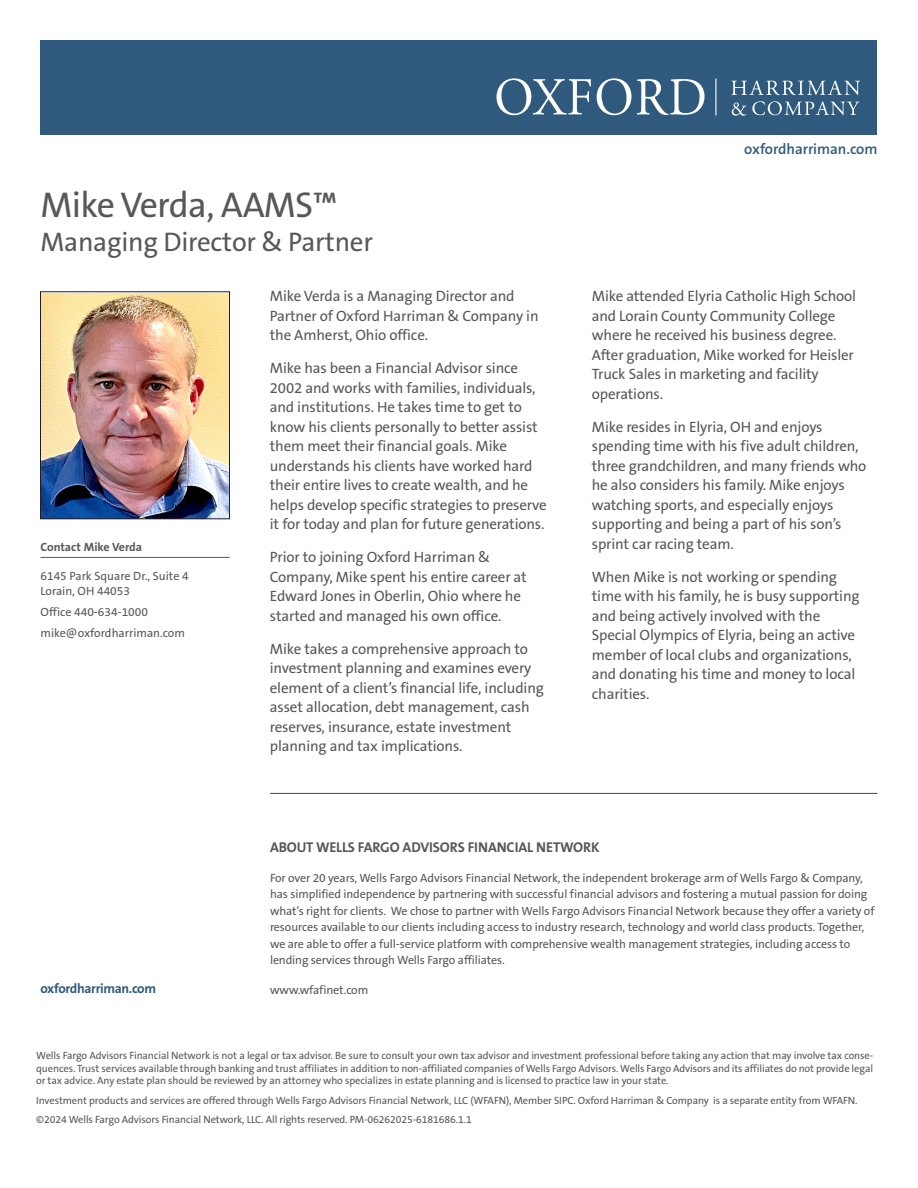
<style>
.page{position:relative;width:918px;height:1188px;background:#fff}
.page>*{position:absolute;margin:0;border:0;box-sizing:border-box;transform-origin:0 0}
.t1{font:36px "The Sans B5 Plain";letter-spacing:-.02em;color:#57585a}
.t2{font:27px "The Sans B5 Plain";letter-spacing:-.01em;color:#57585a}
.t3{font:15px/19.5px "The Sans B5 Plain";letter-spacing:-.01em;color:#57585a}
.t4{font:600 15px "The Sans B6";letter-spacing:-.005em;color:#305a7d}
.t5{font:700 14.25px "The Sans B7";letter-spacing:-.01em;color:#57585a}
.address_block{font:700 13.5px "The Sans B7";letter-spacing:-.025em;color:#305a7d}
.address_block-2{font:12px/16.5px "The Sans B5 Plain";letter-spacing:-.01em;color:#57585a}
.address_block-3{font:700 12px "The Sans B7";color:#57585a}
.t6{font:10.5px/12.6px "The Sans B5 Plain";letter-spacing:-.01em;color:#57585a;text-align:justify}
</style>
<div class="page">
<div style="left:40px;top:40px;width:838px;height:95px;background:#305a7d"></div>
<svg style="left:496px;top:78px;width:95px;height:37px"></svg>
<svg style="left:597px;top:78px;width:108px;height:37px"></svg>
<svg style="left:731px;top:80px;width:129px;height:15px"></svg>
<svg style="left:732px;top:101px;width:128px;height:15px"></svg>
<hr style="left:715px;top:79px;width:1px;height:36px;background:#fff">
<img style="left:42px;top:294px;width:186px;height:223px">
<div style="left:40px;top:292px;width:190px;height:227px;border:1px solid #231f20"></div>
<hr style="left:40px;top:557px;width:190px;height:1px;background:#57585a">
<hr style="left:270px;top:793px;width:608px;height:1px;background:#57585a">
<p class="t1" style="left:40px;top:187px;width:299px">Mike Verda, AAMS™</p>
<p class="t2" style="left:40px;top:228px;width:334px">Managing Director &amp; Partner</p>
<p class="address_block-3" style="left:40px;top:541px;width:103px">Contact Mike Verda</p>
<p class="address_block-2" style="left:40px;top:569px;width:150px;line-height:14.4px">6145 Park Square Dr., Suite 4<br>Lorain, OH 44053</p>
<p class="address_block-2" style="left:40px;top:604px;width:109px">Office 440-634-1000</p>
<p class="address_block-2" style="left:40px;top:625px;width:146px">mike@oxfordharriman.com</p>
<p class="t3" style="left:270px;top:287px;width:270px">Mike Verda is a Managing Director and<br>Partner of Oxford Harriman &amp; Company in the Amherst, Ohio office.</p>
<p class="t3" style="left:270px;top:359px;width:278px">Mike has been a Financial Advisor since 2002 and works with families, individuals, and institutions. He takes time to get to know his clients personally to better assist them meet their financial goals. Mike understands his clients have worked hard their entire lives to create wealth, and he helps develop specific strategies to preserve it for today and plan for future generations.</p>
<p class="t3" style="left:270px;top:548px;width:258px">Prior to joining Oxford Harriman &amp; Company, Mike spent his entire career at Edward Jones in Oberlin, Ohio where he started and managed his own office.</p>
<p class="t3" style="left:270px;top:640px;width:276px">Mike takes a comprehensive approach to investment planning and examines every element of a client’s financial life, including asset allocation, debt management, cash reserves, insurance, estate investment planning and tax implications.</p>
<p class="t4" style="left:744px;top:141px;width:135px">oxfordharriman.com</p>
<p class="t3" style="left:592px;top:287px;width:266px">Mike attended Elyria Catholic High School and Lorain County Community College where he received his business degree.<br>After graduation, Mike worked for Heisler Truck Sales in marketing and facility operations.</p>
<p class="t3" style="left:592px;top:418px;width:276px">Mike resides in Elyria, OH and enjoys spending time with his five adult children, three grandchildren, and many friends who he also considers his family. Mike enjoys watching sports, and especially enjoys supporting and being a part of his son’s sprint car racing team.</p>
<p class="t3" style="left:592px;top:568px;width:269px">When Mike is not working or spending time with his family, he is busy supporting and being actively involved with the Special Olympics of Elyria, being an active member of local clubs and organizations, and donating his time and money to local charities.</p>
<p class="address_block" style="left:40px;top:981px;width:117px">oxfordharriman.com</p>
<p class="t5" style="left:270px;top:839px;width:331px">ABOUT WELLS FARGO ADVISORS FINANCIAL NETWORK</p>
<p class="address_block-2" style="left:270px;top:870px;width:606px">For over 20 years, Wells Fargo Advisors Financial Network, the independent brokerage arm of Wells Fargo &amp; Company, has simplified independence by partnering with successful financial advisors and fostering a mutual passion for doing what’s right for clients. We chose to partner with Wells Fargo Advisors Financial Network because they offer a variety of resources available to our clients including access to industry research, technology and world class products. Together, we are able to offer a full-service platform with comprehensive wealth management strategies, including access to lending services through Wells Fargo affiliates.</p>
<p class="address_block-2" style="left:270px;top:982px;width:100px">www.wfafinet.com</p>
<p class="t6" style="left:36px;top:1050px;width:839px">Wells Fargo Advisors Financial Network is not a legal or tax advisor. Be sure to consult your own tax advisor and investment professional before taking any action that may involve tax conse&shy;quences. Trust services available through banking and trust affiliates in addition to non-affiliated companies of Wells Fargo Advisors. Wells Fargo Advisors and its affiliates do not provide legal or tax advice. Any estate plan should be reviewed by an attorney who specializes in estate planning and is licensed to practice law in your state.</p>
<p class="t6" style="left:36px;top:1094px;width:823px">Investment products and services are offered through Wells Fargo Advisors Financial Network, LLC (WFAFN), Member SIPC. Oxford Harriman &amp; Company is a separate entity from WFAFN.</p>
<p class="t6" style="left:36px;top:1113px;width:437px">©2024 Wells Fargo Advisors Financial Network, LLC. All rights reserved. PM-06262025-6181686.1.1</p>
</div>
